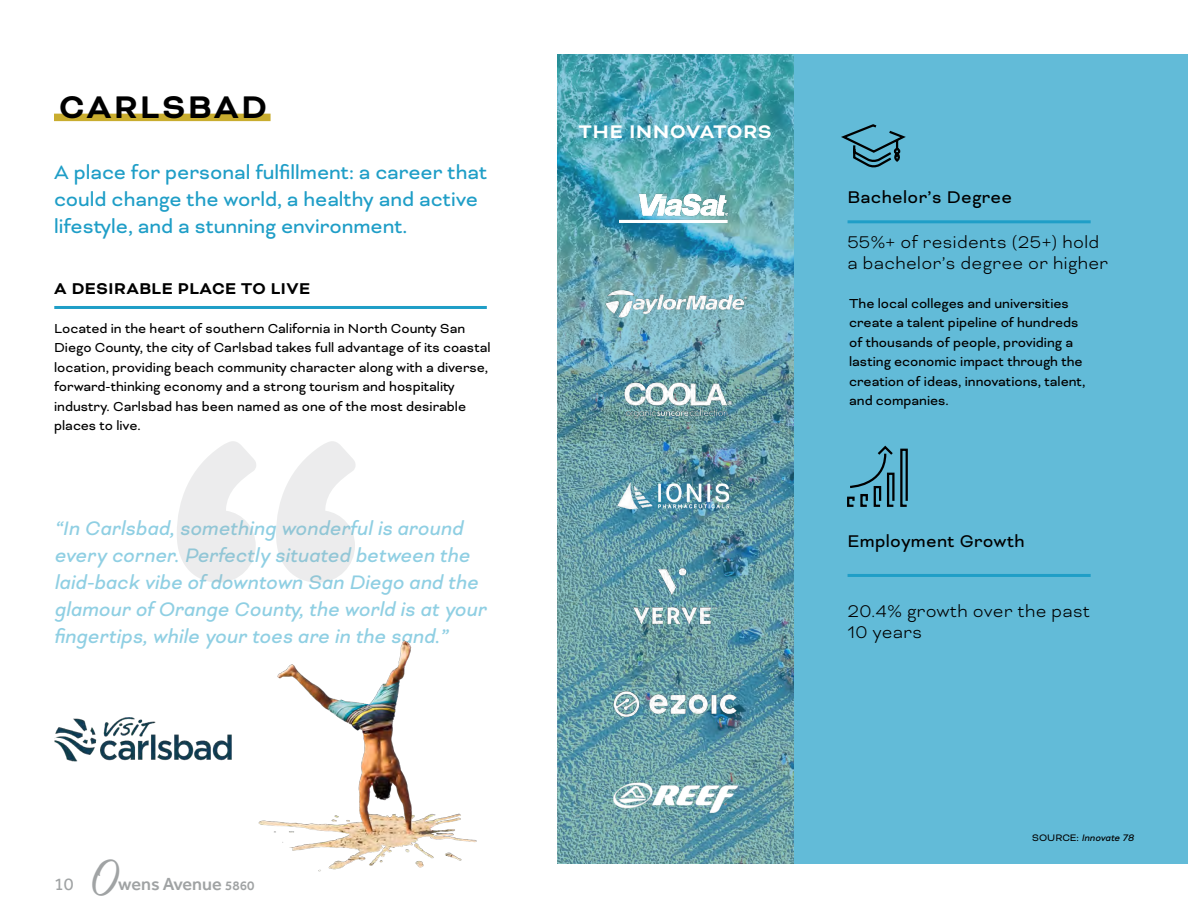
<style>
.page{position:relative;width:1188px;height:918px;background:#fff}
.page>*{position:absolute;margin:0;border:0;box-sizing:border-box;transform-origin:0 0}
.t1{font:700 561px "Bicyclette";color:#a0a3a4}
.t2{font:47.55px "Relation";color:#a0a3a4}
.t3{font:700 36px "Bicyclette";letter-spacing:.07em;color:#000}
.t4{font:italic 22.5px/27px "Bicyclette";color:#8fcfe3}
.t5{font:22.5px/27px "Bicyclette";color:#1f9ec7}
.t6{font:700 21px "Bicyclette";letter-spacing:.05em;color:#fff}
.t7{font:300 19.5px/21px "Bicyclette";letter-spacing:.02em;color:#000}
.t8{font:19.5px "Bicyclette";letter-spacing:.02em;color:#000}
.t9{font:700 18px "Bicyclette";letter-spacing:.03em;color:#000}
.t10{font:500 18px "Effra";color:#a0a3a4}
.t11{font:18px "Effra";color:#a0a3a4}
.t12{font:15px/19.5px "Bicyclette";color:#000}
.t13{font:italic 10.8px "Bicyclette";letter-spacing:-.005em;color:#000}
.s1{font-size:13.35px}
.s2{font-style:normal}
</style>
<div class="page">
<div style="left:54px;top:114px;width:217px;height:7px;background:#c9ad2f"></div>
<div style="left:675px;top:54px;width:513px;height:810px;background:#62bbd8"></div>
<img style="left:557px;top:54px;width:237px;height:810px">
<img style="left:601px;top:229px;width:149px;height:149px">
<img style="left:613px;top:454px;width:125px;height:85px">
<img style="left:620px;top:193px;width:107px;height:30px">
<img style="left:606px;top:347px;width:138px;height:107px">
<img style="left:613px;top:766px;width:125px;height:67px">
<img style="left:633px;top:567px;width:85px;height:57px">
<img style="left:601px;top:642px;width:149px;height:124px">
<hr style="left:54px;top:306px;width:433px;height:3px;background:#1f9ec7">
<img style="left:258px;top:640px;width:219px;height:232px">
<img style="left:54px;top:718px;width:178px;height:44px">
<hr style="left:848px;top:220px;width:243px;height:3px;background:#1f9ec7">
<svg style="left:841px;top:124px;width:65px;height:43px"></svg>
<hr style="left:848px;top:574px;width:243px;height:3px;background:#1f9ec7">
<svg style="left:847px;top:445px;width:61px;height:62px"></svg>
<h3 class="t3" style="left:59px;top:86px;width:209px">CARLSBAD</h3>
<h3 class="t5" style="left:54px;top:159px;width:434px">A place for personal fulfillment: a career that could change the world, a healthy and active lifestyle, and a stunning environment.</h3>
<p class="t9" style="left:54px;top:278px;width:258px">A DESIRABLE PLACE TO LIVE</p>
<p class="t12" style="left:54px;top:319px;width:438px">Located in the heart of southern California in North County San Diego County, the city of Carlsbad takes full advantage of its coastal location, providing beach community character along with a diverse, forward-thinking economy and a strong tourism and hospitality industry. Carlsbad has been named as one of the most desirable places to live.</p>
<h1 class="t1" style="left:154px;top:286px;width:225px">“</h1>
<h3 class="t4" style="left:54px;top:514px;width:434px">“In Carlsbad, something wonderful is around every corner. Perfectly situated between the laid-back vibe of downtown San Diego and the glamour of Orange County, the world is at your fingertips, while your toes are in the sand.”</h3>
<p class="t11" style="left:54px;top:873px;width:21px">10</p>
<h2 class="t2" style="left:90px;top:850px;width:26px">O</h2>
<p class="t10" style="left:118px;top:873px;width:138px">wens Avenue <span class="s1">5860</span></p>
<h3 class="t6" style="left:579px;top:120px;width:194px">THE INNOVATORS</h3>
<h3 class="t8" style="left:848px;top:186px;width:166px">Bachelor’s Degree</h3>
<h3 class="t7" style="left:848px;top:232px;width:262px">55%+ of residents (25+) hold a bachelor’s degree or higher</h3>
<p class="t12" style="left:849px;top:293px;width:238px">The local colleges and universities create a talent pipeline of hundreds of thousands of people, providing a lasting economic impact through the creation of ideas, innovations, talent, and companies.</p>
<h3 class="t8" style="left:848px;top:530px;width:179px">Employment Growth</h3>
<h3 class="t7" style="left:848px;top:600px;width:244px">20.4% growth over the past<br>10 years</h3>
<p class="t13" style="left:1032px;top:832px;width:103px"><span class="s2">SOURCE:</span> Innovate 78</p>
</div>
